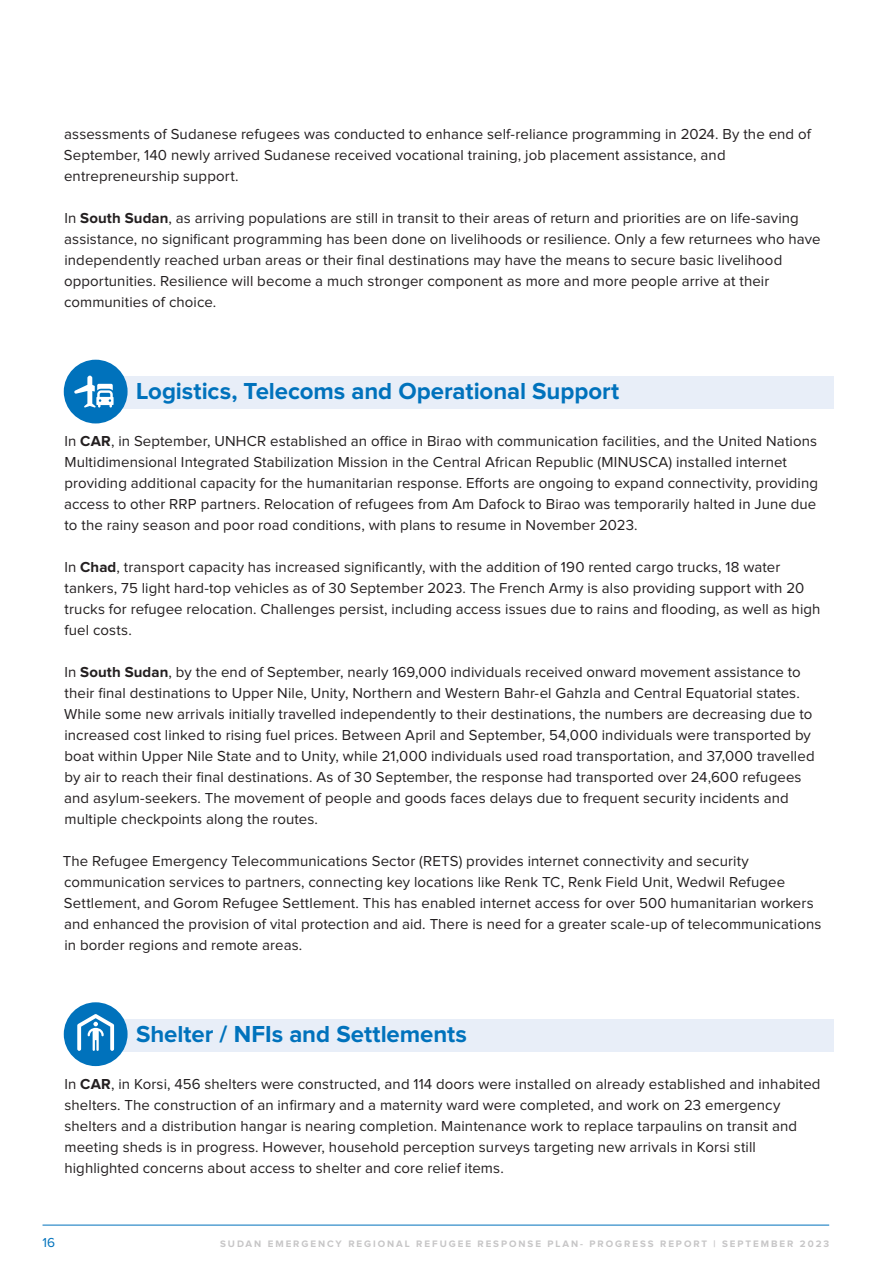
<style>
.page{position:relative;width:893px;height:1263px;background:#fff}
.page>*{position:absolute;margin:0;border:0;box-sizing:border-box;transform-origin:0 0}
.Headline_16_icon{font:700 24px "Proxima Nova";letter-spacing:-.005em;color:#0072bc}
.Text-ALIGNED{font:15px/21px "Proxima Nova";letter-spacing:.005em;color:#231f20}
.t1{font:13.5px "Proxima Nova";color:#0072bc}
.t2{font:700 9.75px "Proxima Nova";letter-spacing:.2em;color:#c7c6c7}
.s1{font-weight:700}
</style>
<div class="page">
<hr style="left:43px;top:1225px;width:786px;height:1px;background:#0072bc">
<div style="left:72px;top:376px;width:761px;height:33px;background:#e8eef8"></div>
<div style="left:64px;top:360px;width:64px;height:63px;background:#0072bc;border-radius:50%"></div>
<svg style="left:74px;top:376px;width:40px;height:31px"></svg>
<div style="left:72px;top:1019px;width:761px;height:32px;background:#e8eef8"></div>
<div style="left:64px;top:1002px;width:64px;height:64px;background:#0072bc;border-radius:50%"></div>
<svg style="left:77px;top:1014px;width:37px;height:37px"></svg>
<p class="Text-ALIGNED" style="left:64px;top:125px;width:748px">assessments of Sudanese refugees was conducted to enhance self-reliance programming in 2024. By the end of<br>September, 140 newly arrived Sudanese received vocational training, job placement assistance, and entrepreneurship support.</p>
<p class="Text-ALIGNED" style="left:64px;top:209px;width:758px">In <span class="s1">South Sudan</span>, as arriving populations are still in transit to their areas of return and priorities are on life-saving assistance, no significant programming has been done on livelihoods or resilience. Only a few returnees who have independently reached urban areas or their final destinations may have the means to secure basic livelihood opportunities. Resilience will become a much stronger component as more and more people arrive at their communities of choice.</p>
<p class="Headline_16_icon" style="left:136px;top:380px;width:485px">Logistics, Telecoms and Operational Support</p>
<p class="Text-ALIGNED" style="left:64px;top:431px;width:755px">In <span class="s1">CAR</span>, in September, UNHCR established an office in Birao with communication facilities, and the United Nations Multidimensional Integrated Stabilization Mission in the Central African Republic (MINUSCA) installed internet providing additional capacity for the humanitarian response. Efforts are ongoing to expand connectivity, providing access to other RRP partners. Relocation of refugees from Am Dafock to Birao was temporarily halted in June due to the rainy season and poor road conditions, with plans to resume in November 2023.</p>
<p class="Text-ALIGNED" style="left:64px;top:557px;width:758px">In <span class="s1">Chad</span>, transport capacity has increased significantly, with the addition of 190 rented cargo trucks, 18 water tankers, 75 light hard-top vehicles as of 30 September 2023. The French Army is also providing support with 20 trucks for refugee relocation. Challenges persist, including access issues due to rains and flooding, as well as high fuel costs.</p>
<p class="Text-ALIGNED" style="left:64px;top:662px;width:752px">In <span class="s1">South Sudan</span>, by the end of September, nearly 169,000 individuals received onward movement assistance to their final destinations to Upper Nile, Unity, Northern and Western Bahr-el Gahzla and Central Equatorial states.<br>While some new arrivals initially travelled independently to their destinations, the numbers are decreasing due to increased cost linked to rising fuel prices. Between April and September, 54,000 individuals were transported by boat within Upper Nile State and to Unity, while 21,000 individuals used road transportation, and 37,000 travelled by air to reach their final destinations. As of 30 September, the response had transported over 24,600 refugees and asylum-seekers. The movement of people and goods faces delays due to frequent security incidents and multiple checkpoints along the routes.</p>
<p class="Text-ALIGNED" style="left:63px;top:851px;width:760px">The Refugee Emergency Telecommunications Sector (RETS) provides internet connectivity and security communication services to partners, connecting key locations like Renk TC, Renk Field Unit, Wedwil Refugee Settlement, and Gorom Refugee Settlement. This has enabled internet access for over 500 humanitarian workers and enhanced the provision of vital protection and aid. There is need for a greater scale-up of telecommunications in border regions and remote areas.</p>
<p class="Headline_16_icon" style="left:136px;top:1023px;width:332px">Shelter / NFIs and Settlements</p>
<p class="Text-ALIGNED" style="left:64px;top:1074px;width:758px">In <span class="s1">CAR</span>, in Korsi, 456 shelters were constructed, and 114 doors were installed on already established and inhabited shelters. The construction of an infirmary and a maternity ward were completed, and work on 23 emergency shelters and a distribution hangar is nearing completion. Maintenance work to replace tarpaulins on transit and meeting sheds is in progress. However, household perception surveys targeting new arrivals in Korsi still highlighted concerns about access to shelter and core relief items.</p>
<p class="t1" style="left:43px;top:1236px;width:14px">16</p>
<p class="t2" style="left:220px;top:1239px;width:611px">SUDAN EMERGENCY REGIONAL REFUGEE RESPONSE PLAN- PROGRESS REPORT | SEPTEMBER 2023</p>
</div>
